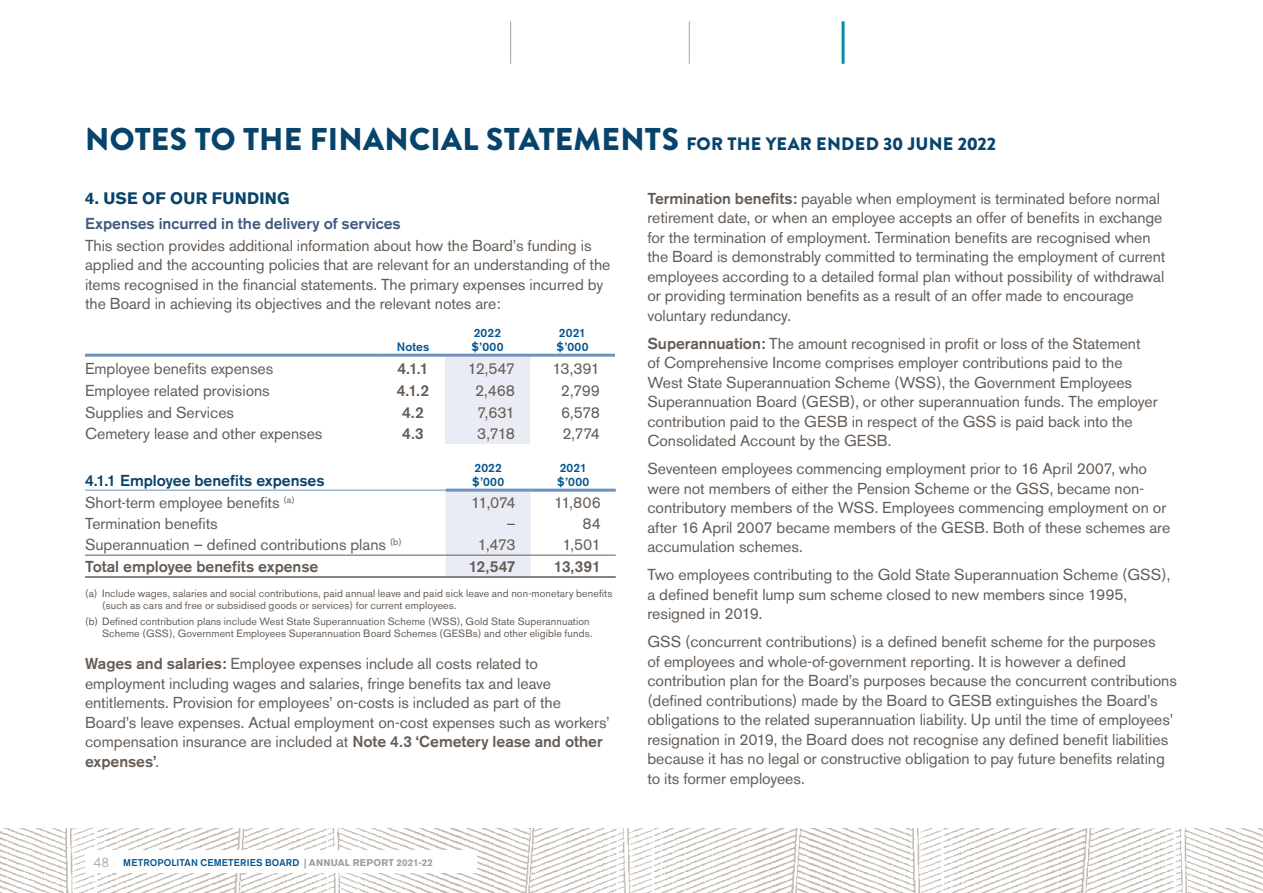
<style>
.page{position:relative;width:1263px;height:893px;background:#fff}
.page>*{position:absolute;margin:0;border:0;box-sizing:border-box;transform-origin:0 0}
.t1{font:900 31.5px "Brandon Grotesque";letter-spacing:.005em;color:#07436b}
.t2{font:700 16.5px "Akzidenz Grotesk BE";letter-spacing:.015em;color:#07436b}
.t3{font:15.75px/19.5px "Akzidenz Grotesk BE";letter-spacing:-.005em;color:#655c55}
.t4{font:500 15.75px "Akzidenz Grotesk BE";letter-spacing:-.005em;color:#655c55}
.t5{font:500 15.75px "Akzidenz Grotesk BE";letter-spacing:-.005em;color:#3f5a7e}
.t6{font:500 15.75px "Akzidenz Grotesk BE";letter-spacing:-.005em;color:#07436b}
.t7{font:500 12px/13.5px "Akzidenz Grotesk BE";letter-spacing:.01em;color:#00538d}
.t8{font:10.5px/12px "Akzidenz Grotesk BE";letter-spacing:.01em;color:#655c55}
.t9{font:500 9.75px "Akzidenz Grotesk BE";letter-spacing:.015em;color:#00538d}
.s1{font-size:18px}
.s2{font-weight:500}
.s3{font-family:"Brandon Grotesque";font-weight:400;font-size:13.5px;color:#aea198}
.s4{font-weight:700;color:#a59d98}
</style>
<div class="page">
<img style="left:0;top:828px;width:1263px;height:65px">
<div style="left:85px;top:850px;width:391px;height:23px;background:#fff"></div>
<div style="left:445px;top:357px;width:85px;height:87px;background:#e9ecf4"></div>
<hr style="left:85px;top:354px;width:296px;height:3px;background:#6e92bd">
<hr style="left:381px;top:354px;width:64px;height:3px;background:#6e92bd">
<hr style="left:445px;top:354px;width:85px;height:3px;background:#6e92bd">
<hr style="left:530px;top:354px;width:85px;height:3px;background:#6e92bd">
<div style="left:446px;top:492px;width:85px;height:84px;background:#e9ecf4"></div>
<hr style="left:446px;top:489px;width:85px;height:3px;background:#6e92bd">
<hr style="left:531px;top:489px;width:85px;height:3px;background:#6e92bd">
<hr style="left:85px;top:490px;width:361px;height:1px;background:#6e92bd">
<hr style="left:85px;top:555px;width:361px;height:1px;background:#655c55">
<hr style="left:446px;top:555px;width:85px;height:1px;background:#655c55">
<hr style="left:531px;top:555px;width:85px;height:1px;background:#655c55">
<hr style="left:85px;top:576px;width:361px;height:2px;background:#655c55">
<hr style="left:446px;top:576px;width:85px;height:2px;background:#655c55">
<hr style="left:531px;top:576px;width:85px;height:2px;background:#655c55">
<hr style="left:510px;top:21px;width:1px;height:43px;background:#aea198">
<hr style="left:689px;top:21px;width:1px;height:43px;background:#aea198">
<hr style="left:841px;top:21px;width:3px;height:43px;background:#008ea8">
<h1 class="t1" style="left:85px;top:116px;width:912px">NOTES TO THE FINANCIAL STATEMENTS <span class="s1">FOR THE YEAR ENDED 30 JUNE 2022</span></h1>
<p class="t2" style="left:85px;top:188px;width:206px">4. USE OF OUR FUNDING</p>
<p class="t5" style="left:85px;top:214px;width:317px">Expenses incurred in the delivery of services</p>
<p class="t3" style="left:85px;top:235px;width:527px">This section provides additional information about how the Board’s funding is applied and the accounting policies that are relevant for an understanding of the items recognised in the financial statements. The primary expenses incurred by the Board in achieving its objectives and the relevant notes are:</p>
<p class="t7" style="left:397px;top:340px;width:34px">Notes</p>
<p class="t7" style="left:471px;top:326px;width:34px">2022 $’000</p>
<p class="t7" style="left:556px;top:326px;width:34px">2021 $’000</p>
<p class="t3" style="left:85px;top:359px;width:190px">Employee benefits expenses</p>
<p class="t4" style="left:397px;top:359px;width:33px">4.1.1</p>
<p class="t3" style="left:468px;top:359px;width:49px">12,547</p>
<p class="t3" style="left:552px;top:359px;width:49px">13,391</p>
<p class="t3" style="left:85px;top:380px;width:186px">Employee related provisions</p>
<p class="t4" style="left:397px;top:381px;width:34px">4.1.2</p>
<p class="t3" style="left:475px;top:380px;width:41px">2,468</p>
<p class="t3" style="left:561px;top:380px;width:41px">2,799</p>
<p class="t3" style="left:85px;top:402px;width:151px">Supplies and Services</p>
<p class="t4" style="left:402px;top:402px;width:23px">4.2</p>
<p class="t3" style="left:477px;top:402px;width:39px">7,631</p>
<p class="t3" style="left:561px;top:402px;width:41px">6,578</p>
<p class="t3" style="left:85px;top:424px;width:239px">Cemetery lease and other expenses</p>
<p class="t4" style="left:402px;top:424px;width:23px">4.3</p>
<p class="t3" style="left:477px;top:424px;width:39px">3,718</p>
<p class="t3" style="left:562px;top:424px;width:39px">2,774</p>
<p class="t6" style="left:85px;top:471px;width:241px">4.1.1 Employee benefits expenses</p>
<p class="t7" style="left:472px;top:461px;width:34px">2022 $’000</p>
<p class="t7" style="left:557px;top:461px;width:34px">2021 $’000</p>
<p class="t3" style="left:85px;top:493px;width:211px">Short-term employee benefits <sup>(a)</sup></p>
<p class="t3" style="left:471px;top:493px;width:46px">11,074</p>
<p class="t3" style="left:554px;top:493px;width:48px">11,806</p>
<p class="t3" style="left:85px;top:514px;width:134px">Termination benefits</p>
<p class="t3" style="left:507px;top:514px;width:11px">–</p>
<p class="t3" style="left:582px;top:514px;width:20px">84</p>
<p class="t3" style="left:85px;top:535px;width:318px">Superannuation – defined contributions plans <sup>(b)</sup></p>
<p class="t3" style="left:478px;top:535px;width:39px">1,473</p>
<p class="t3" style="left:562px;top:535px;width:40px">1,501</p>
<p class="t4" style="left:85px;top:557px;width:235px">Total employee benefits expense</p>
<p class="t4" style="left:469px;top:557px;width:49px">12,547</p>
<p class="t4" style="left:554px;top:557px;width:49px">13,391</p>
<p class="t8" style="left:102px;top:587px;width:512px;text-indent:-17px">(a) Include wages, salaries and social contributions, paid annual leave and paid sick leave and non-monetary benefits (such as cars and free or subsidised goods or services) for current employees.</p>
<p class="t8" style="left:85px;top:615px;width:509px;text-align:right">(b) Defined contribution plans include West State Superannuation Scheme (WSS), Gold State Superannuation<br>Scheme (GSS), Government Employees Superannuation Board Schemes (GESBs) and other eligible funds.</p>
<p class="t3" style="left:85px;top:654px;width:526px"><span class="s2">Wages and salaries:</span> Employee expenses include all costs related to employment including wages and salaries, fringe benefits tax and leave entitlements. Provision for employees’ on-costs is included as part of the Board’s leave expenses. Actual employment on-cost expenses such as workers’ compensation insurance are included at <span class="s2">Note 4.3 ‘Cemetery lease and other expenses’</span>.</p>
<p class="t9" style="left:94px;top:856px;width:341px"><span class="s3">48</span> METROPOLITAN CEMETERIES BOARD <span class="s4">| ANNUAL REPORT 2021-22</span></p>
<p class="t3" style="left:647px;top:189px;width:519px"><span class="s2">Termination benefits:</span> payable when employment is terminated before normal retirement date, or when an employee accepts an offer of benefits in exchange for the termination of employment. Termination benefits are recognised when the Board is demonstrably committed to terminating the employment of current employees according to a detailed formal plan without possibility of withdrawal or providing termination benefits as a result of an offer made to encourage voluntary redundancy.</p>
<p class="t3" style="left:647px;top:334px;width:512px"><span class="s2">Superannuation:</span> The amount recognised in profit or loss of the Statement<br>of Comprehensive Income comprises employer contributions paid to the West State Superannuation Scheme (WSS), the Government Employees Superannuation Board (GESB), or other superannuation funds. The employer contribution paid to the GESB in respect of the GSS is paid back into the Consolidated Account by the GESB.</p>
<p class="t3" style="left:647px;top:459px;width:524px">Seventeen employees commencing employment prior to 16 April 2007, who were not members of either the Pension Scheme or the GSS, became non&shy;contributory members of the WSS. Employees commencing employment on or after 16 April 2007 became members of the GESB. Both of these schemes are accumulation schemes.</p>
<p class="t3" style="left:647px;top:565px;width:524px">Two employees contributing to the Gold State Superannuation Scheme (GSS), a defined benefit lump sum scheme closed to new members since 1995, resigned in 2019.</p>
<p class="t3" style="left:647px;top:632px;width:531px">GSS (concurrent contributions) is a defined benefit scheme for the purposes<br>of employees and whole-of-government reporting. It is however a defined contribution plan for the Board’s purposes because the concurrent contributions (defined contributions) made by the Board to GESB extinguishes the Board’s obligations to the related superannuation liability. Up until the time of employees’ resignation in 2019, the Board does not recognise any defined benefit liabilities because it has no legal or constructive obligation to pay future benefits relating to its former employees.</p>
</div>
